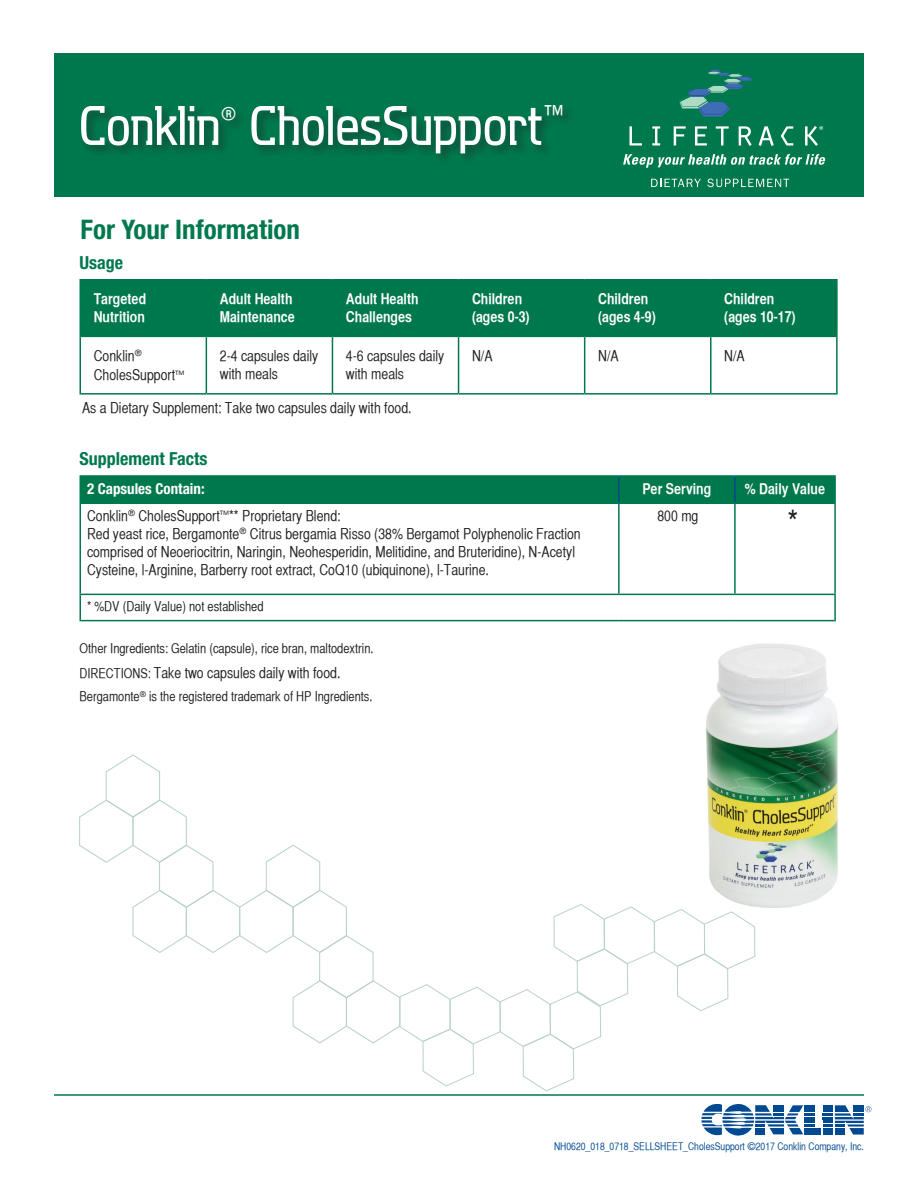
<style>
.page{position:relative;width:918px;height:1188px;background:#fff}
.page>*{position:absolute;margin:0;border:0;box-sizing:border-box;transform-origin:0 0}
.t1{font:500 57px "Aquarius";letter-spacing:.01em;color:#fff}
.t2{font:34.5px "Helvetica CY Plain";color:#231f20}
.t3{font:700 condensed 27px "Helvetica Neue";color:#00784e}
.t4{font:24.45px "Helvetica CY Plain";color:#fff}
.t5{font:700 condensed 18px "Helvetica Neue";color:#00784e}
.t6{font:15px/18px "Helvetica CY Plain";color:#231f20}
.t7{font:15px/18px "Helvetica CY Bold";color:#fff}
.t8{font:700 condensed 15px "Helvetica Neue";color:#fff}
.t9{font:13.5px "Helvetica CY Plain";color:#231f20}
.t10{font:10.5px "Helvetica CY Plain";color:#014990}
.s1{font-size:13.5px}
</style>
<div class="page">
<img style="left:617px;top:619px;width:221px;height:289px">
<div style="left:54px;top:53px;width:810px;height:144px;background:#00784e"></div>
<div style="left:80px;top:280px;width:757px;height:56px;background:#00784e"></div>
<hr style="left:80px;top:279px;width:126px;height:1px;background:#00784e">
<hr style="left:80px;top:281px;width:1px;height:55px;background:#00784e">
<hr style="left:711px;top:279px;width:127px;height:1px;background:#00784e">
<hr style="left:836px;top:281px;width:2px;height:55px;background:#00784e">
<hr style="left:80px;top:336px;width:126px;height:1px;background:#00784e">
<hr style="left:80px;top:337px;width:1px;height:56px;background:#00784e">
<hr style="left:206px;top:336px;width:126px;height:1px;background:#00784e">
<hr style="left:332px;top:336px;width:127px;height:1px;background:#00784e">
<hr style="left:459px;top:336px;width:126px;height:1px;background:#00784e">
<hr style="left:585px;top:336px;width:126px;height:1px;background:#00784e">
<hr style="left:711px;top:336px;width:127px;height:1px;background:#00784e">
<hr style="left:836px;top:337px;width:2px;height:56px;background:#00784e">
<hr style="left:80px;top:393px;width:126px;height:2px;background:#00784e">
<hr style="left:711px;top:393px;width:127px;height:2px;background:#00784e">
<hr style="left:206px;top:279px;width:126px;height:1px;background:#00784e">
<hr style="left:206px;top:281px;width:1px;height:55px;background:#00784e">
<hr style="left:206px;top:337px;width:1px;height:56px;background:#00784e">
<hr style="left:206px;top:393px;width:126px;height:2px;background:#00784e">
<hr style="left:332px;top:279px;width:127px;height:1px;background:#00784e">
<hr style="left:332px;top:281px;width:1px;height:55px;background:#00784e">
<hr style="left:332px;top:337px;width:1px;height:56px;background:#00784e">
<hr style="left:332px;top:393px;width:127px;height:2px;background:#00784e">
<hr style="left:459px;top:279px;width:126px;height:1px;background:#00784e">
<hr style="left:458px;top:281px;width:1px;height:55px;background:#00784e">
<hr style="left:458px;top:337px;width:1px;height:56px;background:#00784e">
<hr style="left:459px;top:393px;width:126px;height:2px;background:#00784e">
<hr style="left:585px;top:279px;width:126px;height:1px;background:#00784e">
<hr style="left:584px;top:281px;width:1px;height:55px;background:#00784e">
<hr style="left:710px;top:281px;width:2px;height:55px;background:#00784e">
<hr style="left:584px;top:337px;width:1px;height:56px;background:#00784e">
<hr style="left:710px;top:337px;width:2px;height:56px;background:#00784e">
<hr style="left:585px;top:393px;width:126px;height:2px;background:#00784e">
<div style="left:804px;top:1128px;width:17px;height:7px;background:#014990"></div>
<svg style="left:823px;top:1105px;width:48px;height:30px"></svg>
<svg style="left:701px;top:1104px;width:113px;height:31px"></svg>
<hr style="left:80px;top:475px;width:539px;height:2px;background:#00784e">
<div style="left:80px;top:476px;width:754px;height:27px;background:#00784e"></div>
<hr style="left:619px;top:475px;width:116px;height:2px;background:#00784e">
<hr style="left:735px;top:475px;width:101px;height:2px;background:#00784e">
<hr style="left:834px;top:477px;width:2px;height:26px;background:#00784e">
<hr style="left:80px;top:503px;width:539px;height:1px;background:#00784e">
<hr style="left:80px;top:504px;width:1px;height:90px;background:#00784e">
<hr style="left:619px;top:503px;width:116px;height:1px;background:#00784e">
<hr style="left:618px;top:504px;width:2px;height:90px;background:#00784e">
<hr style="left:735px;top:503px;width:101px;height:1px;background:#00784e">
<hr style="left:734px;top:504px;width:2px;height:90px;background:#00784e">
<hr style="left:834px;top:504px;width:2px;height:90px;background:#00784e">
<hr style="left:80px;top:594px;width:539px;height:1px;background:#00784e">
<svg style="left:80px;top:595px;width:1px;height:25px"></svg>
<hr style="left:619px;top:594px;width:116px;height:1px;background:#00784e">
<hr style="left:735px;top:594px;width:101px;height:1px;background:#00784e">
<hr style="left:834px;top:595px;width:2px;height:25px;background:#00784e">
<hr style="left:80px;top:620px;width:539px;height:1px;background:#00784e">
<hr style="left:619px;top:620px;width:116px;height:1px;background:#00784e">
<hr style="left:735px;top:620px;width:101px;height:1px;background:#00784e">
<div style="left:79px;top:103px;width:496px;height:63px;background:#231f20;opacity:.5"></div>
<hr style="left:54px;top:1094px;width:810px;height:2px;background:#00784e">
<svg style="left:79px;top:754px;width:677px;height:338px"></svg>
<svg style="left:651px;top:179px;width:50px;height:8px"></svg>
<svg style="left:707px;top:179px;width:82px;height:8px"></svg>
<svg style="left:629px;top:126px;width:13px;height:19px"></svg>
<svg style="left:652px;top:126px;width:8px;height:19px"></svg>
<svg style="left:674px;top:126px;width:12px;height:19px"></svg>
<svg style="left:695px;top:126px;width:12px;height:19px"></svg>
<svg style="left:716px;top:126px;width:13px;height:19px"></svg>
<svg style="left:739px;top:126px;width:13px;height:20px"></svg>
<svg style="left:759px;top:126px;width:15px;height:20px"></svg>
<svg style="left:805px;top:126px;width:18px;height:20px"></svg>
<svg style="left:781px;top:126px;width:12px;height:19px"></svg>
<svg style="left:679px;top:69px;width:74px;height:48px"></svg>
<svg style="left:623px;top:154px;width:202px;height:14px"></svg>
<p class="t1" style="left:79px;top:95px;width:465px">Conklin<sup>®</sup> CholesSupport</p>
<p class="t4" style="left:544px;top:101px;width:22px">™</p>
<p class="t3" style="left:81px;top:213px;width:221px">For Your Information</p>
<p class="t5" style="left:80px;top:252px;width:45px">Usage</p>
<p class="t7" style="left:94px;top:290px;width:54px">Targeted</p>
<p class="t7" style="left:94px;top:308px;width:53px">Nutrition</p>
<p class="t7" style="left:220px;top:290px;width:76px">Adult Health<br>Maintenance</p>
<p class="t7" style="left:346px;top:290px;width:74px">Adult Health<br>Challenges</p>
<p class="t7" style="left:472px;top:290px;width:59px">Children (ages 0-3)</p>
<p class="t7" style="left:598px;top:290px;width:59px">Children (ages 4-9)</p>
<p class="t7" style="left:724px;top:290px;width:73px">Children (ages 10-17)</p>
<p class="t6" style="left:94px;top:346px;width:92px;line-height:19.5px">Conklin<sup>®<br></sup>CholesSupport<sup>TM</sup></p>
<p class="t6" style="left:220px;top:347px;width:100px">2-4 capsules daily with meals</p>
<p class="t6" style="left:346px;top:347px;width:100px">4-6 capsules daily with meals</p>
<p class="t6" style="left:472px;top:347px;width:22px">N/A</p>
<p class="t6" style="left:598px;top:347px;width:22px">N/A</p>
<p class="t6" style="left:724px;top:347px;width:22px">N/A</p>
<p class="t6" style="left:82px;top:399px;width:331px">As a Dietary Supplement: Take two capsules daily with food.</p>
<p class="t5" style="left:80px;top:448px;width:129px">Supplement Facts</p>
<p class="t8" style="left:87px;top:480px;width:119px">2 Capsules Contain:</p>
<p class="t7" style="left:642px;top:479px;width:70px">Per Serving</p>
<p class="t7" style="left:745px;top:479px;width:82px">% Daily Value</p>
<p class="t6" style="left:87px;top:507px;width:255px">Conklin<sup>®</sup> CholesSupport<sup>TM</sup>** Proprietary Blend:</p>
<p class="t6" style="left:87px;top:525px;width:495px">Red yeast rice, Bergamonte<sup>®</sup> Citrus bergamia Risso (38% Bergamot Polyphenolic Fraction comprised of Neoeriocitrin, Naringin, Neohesperidin, Melitidine, and Bruteridine), N-Acetyl<br>Cysteine, l-Arginine, Barberry root extract, CoQ10 (ubiquinone), l-Taurine.</p>
<p class="t6" style="left:657px;top:507px;width:43px">800 mg</p>
<p class="t2" style="left:788px;top:503px;width:13px">*</p>
<p class="t9" style="left:87px;top:599px;width:178px">* %DV (Daily Value) not established</p>
<p class="t9" style="left:80px;top:641px;width:296px">Other Ingredients: Gelatin (capsule), rice bran, maltodextrin.</p>
<p class="t6" style="left:80px;top:664px;width:263px"><span class="s1">DIRECTIONS:</span> Take two capsules daily with food.</p>
<p class="t9" style="left:80px;top:689px;width:295px">Bergamonte<sup>®</sup> is the registered trademark of HP Ingredients.</p>
<p class="t10" style="left:554px;top:1140px;width:311px">NH0620_018_0718_SELLSHEET_CholesSupport ©2017 Conklin Company, Inc.</p>
</div>
